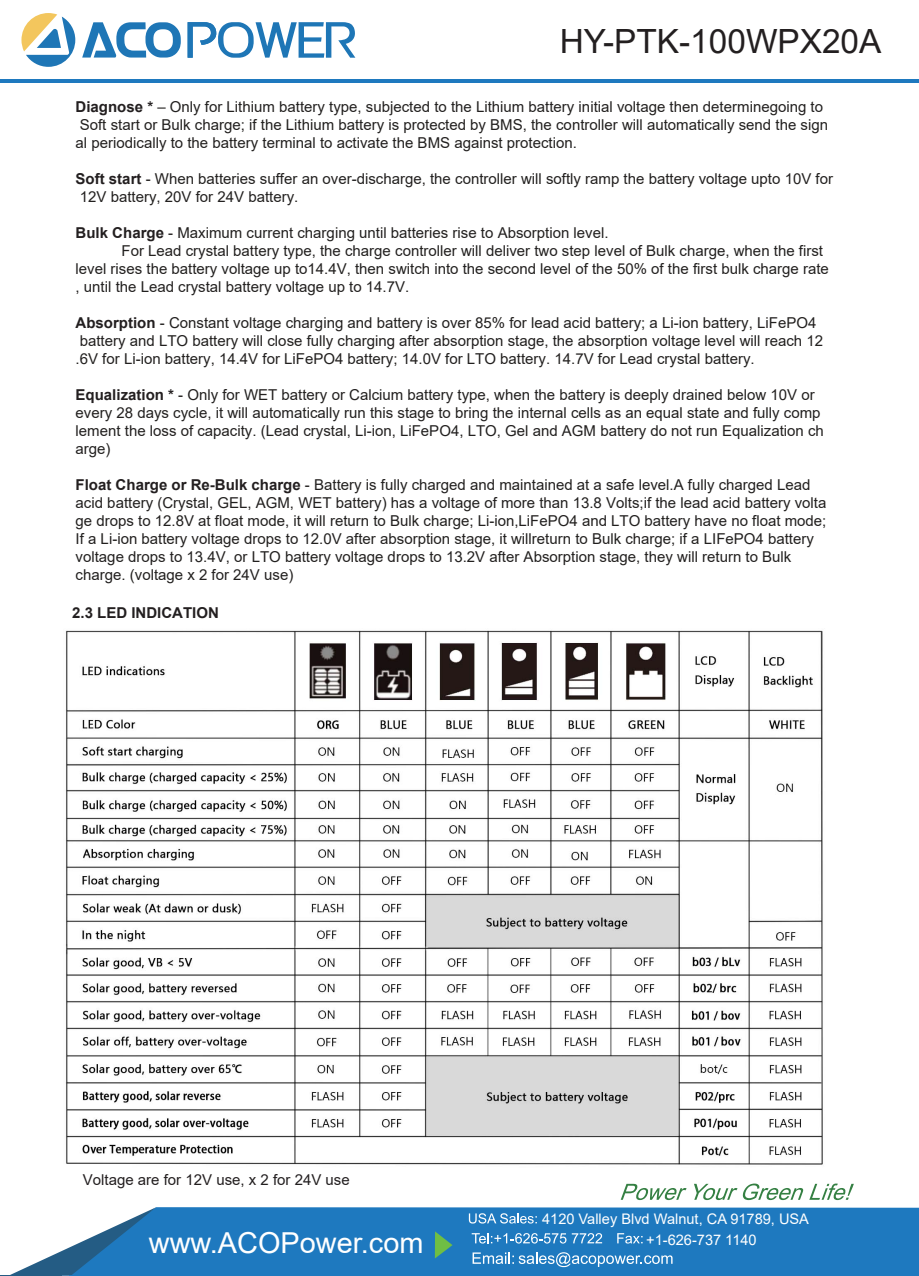
<style>
.page{position:relative;width:919px;height:1276px;background:#fff}
.page>*{position:absolute;margin:0;border:0;box-sizing:border-box;transform-origin:0 0}
.t1{font:33.3px "Arial";color:#231f20}
.t2{font:28.8px "Arial";color:#fff}
.t3{font:15px/18px "Arial";color:#22201f}
.t4{font:15px "Arial";color:#231f20}
.t5{font:700 15px "Arial";color:#231f20}
.t6{font:14.55px/21.1px "Arial";color:#fff}
.s1{font-weight:700;color:#231f20}
</style>
<div class="page">
<svg style="left:82px;top:22px;width:99px;height:36px"></svg>
<svg style="left:188px;top:22px;width:167px;height:36px"></svg>
<svg style="left:21px;top:13px;width:54px;height:54px"></svg>
<hr style="left:0;top:79px;width:918px;height:3px;background:#1e79bf">
<div style="left:156px;top:1207px;width:762px;height:68px;background:#1e79bf"></div>
<svg style="left:10px;top:1207px;width:146px;height:68px"></svg>
<svg style="left:435px;top:1231px;width:17px;height:27px"></svg>
<hr style="left:69px;top:1275px;width:849px;height:1px;background:#1e79bf">
<hr style="left:0;top:1275px;width:62px;height:1px;background:#245c84">
<svg style="left:472px;top:1252px;width:200px;height:15px;background:#5499ce"></svg>
<svg style="left:469px;top:1213px;width:68px;height:10px"></svg>
<svg style="left:471px;top:1233px;width:131px;height:10px"></svg>
<svg style="left:617px;top:1233px;width:25px;height:10px"></svg>
<svg style="left:620px;top:1183px;width:66px;height:17px"></svg>
<svg style="left:694px;top:1183px;width:109px;height:17px"></svg>
<svg style="left:809px;top:1183px;width:44px;height:17px"></svg>
<img style="left:65px;top:630px;width:758px;height:535px">
<h1 class="t1" style="left:559px;top:18px;width:323px">HY-PTK-100WPX20A</h1>
<p class="t3" style="left:76px;top:97px;width:753px"><span class="s1">Diagnose *</span> – Only for Lithium battery type, subjected to the Lithium battery initial voltage then determinegoing to<br>Soft start or Bulk charge; if the Lithium battery is protected by BMS, the controller will automatically send the sign al periodically to the battery terminal to activate the BMS against protection.</p>
<p class="t3" style="left:76px;top:169px;width:758px"><span class="s1">Soft start</span> - When batteries suffer an over-discharge, the controller will softly ramp the battery voltage upto 10V for<br>12V battery, 20V for 24V battery.</p>
<p class="t3" style="left:76px;top:223px;width:534px"><span class="s1">Bulk Charge</span> - Maximum current charging until batteries rise to Absorption level.</p>
<p class="t3" style="left:121px;top:241px;width:703px">For Lead crystal battery type, the charge controller will deliver two step level of Bulk charge, when the first</p>
<p class="t3" style="left:76px;top:259px;width:754px">level rises the battery voltage up to14.4V, then switch into the second level of the 50% of the first bulk charge rate</p>
<p class="t3" style="left:76px;top:277px;width:335px">, until the Lead crystal battery voltage up to 14.7V.</p>
<p class="t3" style="left:76px;top:313px;width:748px"><span class="s1">Absorption</span> - Constant voltage charging and battery is over 85% for lead acid battery; a Li-ion battery, LiFePO4 battery and LTO battery will close fully charging after absorption stage, the absorption voltage level will reach 12 .6V for Li-ion battery, 14.4V for LiFePO4 battery; 14.0V for LTO battery. 14.7V for Lead crystal battery.</p>
<p class="t3" style="left:76px;top:385px;width:749px"><span class="s1">Equalization *</span> - Only for WET battery or Calcium battery type, when the battery is deeply drained below 10V or every 28 days cycle, it will automatically run this stage to bring the internal cells as an equal state and fully comp lement the loss of capacity. (Lead crystal, Li-ion, LiFePO4, LTO, Gel and AGM battery do not run Equalization ch arge)</p>
<p class="t3" style="left:76px;top:475px;width:752px"><span class="s1">Float Charge or Re-Bulk charge</span> - Battery is fully charged and maintained at a safe level.A fully charged Lead acid battery (Crystal, GEL, AGM, WET battery) has a voltage of more than 13.8 Volts;if the lead acid battery volta ge drops to 12.8V at float mode, it will return to Bulk charge; Li-ion,LiFePO4 and LTO battery have no float mode; If a Li-ion battery voltage drops to 12.0V after absorption stage, it willreturn to Bulk charge; if a LIFePO4 battery voltage drops to 13.4V, or LTO battery voltage drops to 13.2V after Absorption stage, they will return to Bulk charge. (voltage x 2 for 24V use)</p>
<p class="t5" style="left:72px;top:602px;width:148px">2.3 LED INDICATION</p>
<p class="t4" style="left:83px;top:1169px;width:268px">Voltage are for 12V use, x 2 for 24V use</p>
<h2 class="t2" style="left:149px;top:1223px;width:276px">www.ACOPower.com</h2>
<p class="t6" style="left:646px;top:1207px;width:164px;text-indent:-104px">4120 Valley Blvd Walnut, CA 91789, USA +1-626-737 1140</p>
</div>
